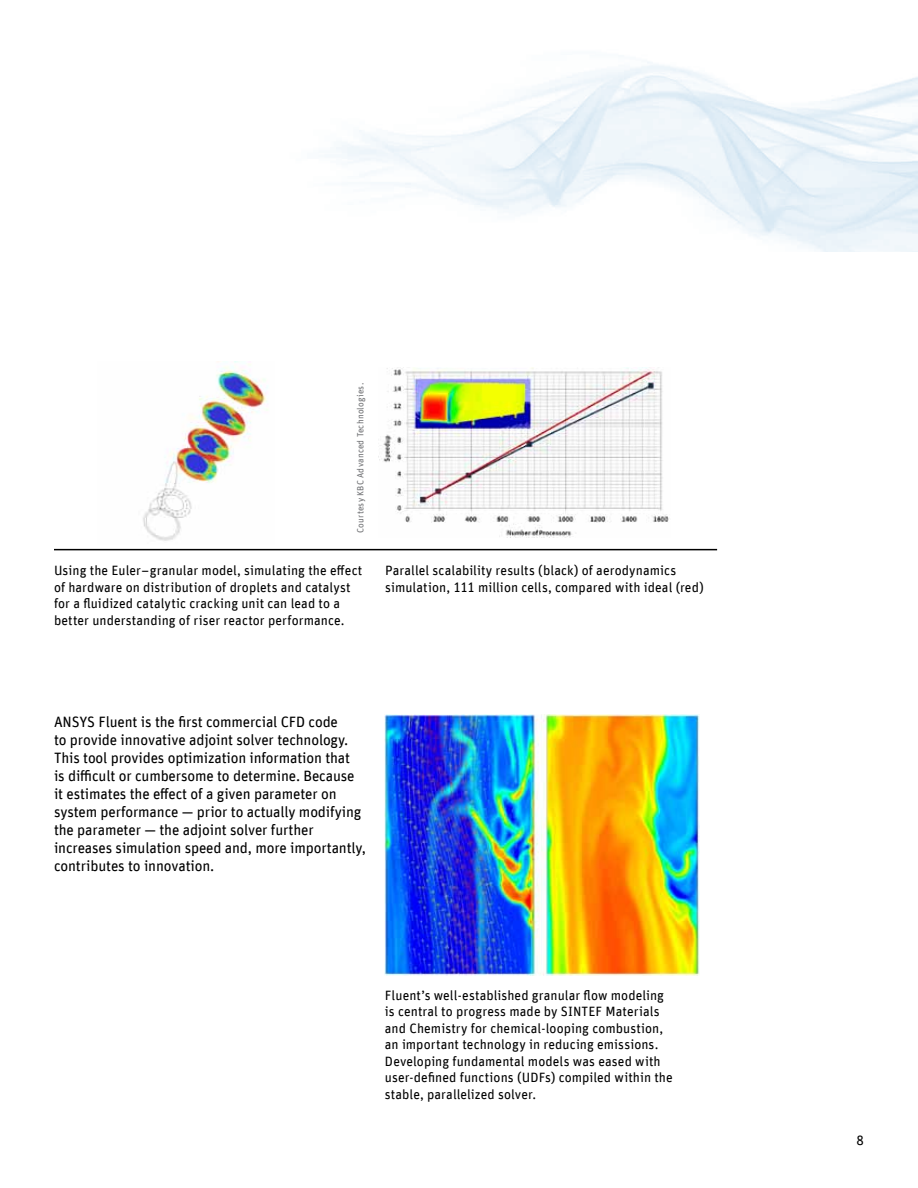
<style>
.page{position:relative;width:918px;height:1188px;background:#fff}
.page>*{position:absolute;margin:0;border:0;box-sizing:border-box;transform-origin:0 0}
.t1{font:15px/18px "Unit Offc Pro";letter-spacing:-.01em;color:#000}
.t2{font:13.5px/16.5px "Unit Offc Pro";letter-spacing:.005em;color:#000}
.t3{font:9px "Unit Offc Pro";letter-spacing:.025em;color:#6e6f72}
</style>
<div class="page">
<img style="left:143px;top:362px;width:125px;height:179px">
<img style="left:385px;top:715px;width:315px;height:260px">
<hr style="left:54px;top:549px;width:663px;height:1px;background:#000">
<img style="left:378px;top:367px;width:291px;height:171px">
<p class="t3" style="left:354px;top:533px;width:151px;rotate:-90deg">Courtesy KBC Advanced Technologies.</p>
<p class="t2" style="left:54px;top:562px;width:310px">Using the Euler–granular model, simulating the effect of hardware on distribution of droplets and catalyst for a fluidized catalytic cracking unit can lead to a better understanding of riser reactor performance.</p>
<p class="t2" style="left:385px;top:562px;width:320px">Parallel scalability results (black) of aerodynamics simulation, 111 million cells, compared with ideal (red)</p>
<p class="t1" style="left:54px;top:712px;width:313px">ANSYS Fluent is the first commercial CFD code<br>to provide innovative adjoint solver technology.<br>This tool provides optimization information that<br>is difficult or cumbersome to determine. Because it estimates the effect of a given parameter on system performance — prior to actually modifying the parameter — the adjoint solver further increases simulation speed and, more importantly, contributes to innovation.</p>
<p class="t2" style="left:385px;top:986px;width:289px">Fluent’s well-established granular flow modeling is central to progress made by SINTEF Materials and Chemistry for chemical-looping combustion, an important technology in reducing emissions.<br>Developing fundamental models was eased with user-defined functions (UDFs) compiled within the stable, parallelized solver.</p>
<p class="t2" style="left:857px;top:1131px;width:9px">8</p>
</div>
